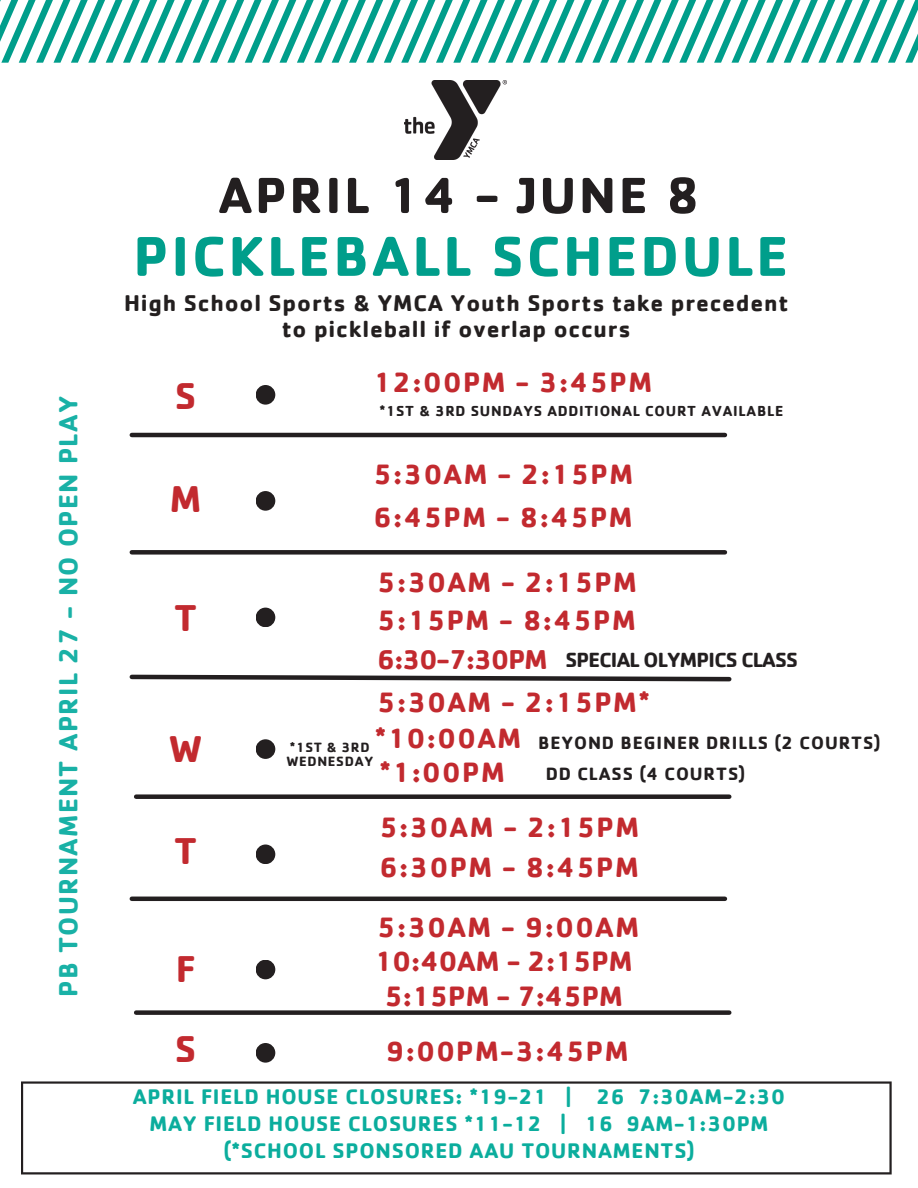
<style>
.page{position:relative;width:918px;height:1188px;background:#fff}
.page>*{position:absolute;margin:0;border:0;box-sizing:border-box;transform-origin:0 0}
.t1{font:700 58.05px "Cachet";letter-spacing:.05em;color:#009e8b}
.t2{font:700 52.65px "Cachet";letter-spacing:.05em;color:#231f20}
.t3{font:700 38.55px "Cachet";color:#c22a2f}
.t4{font:700 28.95px "Cachet";letter-spacing:.05em;color:#c22a2f}
.t5{font:700 28.95px "Cachet";color:#c22a2f}
.t6{font:700 28.2px "Cachet";letter-spacing:-.03em;color:#c22a2f}
.t7{font:700 27.15px "Cachet";letter-spacing:.05em;color:#19b1a6}
.t8{font:700 23.55px/25.8px "Cachet";letter-spacing:.035em;color:#231f1f;text-align:center}
.t9{font:700 21.75px/27px "Cachet";letter-spacing:.035em;color:#0bad9d;text-align:center}
.t10{font:700 21.15px "Cachet";letter-spacing:-.035em;color:#231f20}
.t11{font:700 18.45px "Cachet";letter-spacing:.05em;color:#231f20}
.t12{font:700 15px "Cachet";letter-spacing:.05em;color:#231f20}
.t13{font:700 13.95px "Cachet";letter-spacing:.05em;color:#231f20}
</style>
<div class="page">
<svg style="left:0;top:0;width:918px;height:62px"></svg>
<svg style="left:21px;top:1081px;width:871px;height:94px"></svg>
<img style="left:405px;top:80px;width:102px;height:79px">
<div style="left:256px;top:385px;width:19px;height:20px;background:#231f20;border-radius:50%"></div>
<div style="left:256px;top:491px;width:19px;height:20px;background:#231f20;border-radius:50%"></div>
<div style="left:256px;top:608px;width:19px;height:19px;background:#231f20;border-radius:50%"></div>
<div style="left:256px;top:739px;width:19px;height:20px;background:#231f20;border-radius:50%"></div>
<div style="left:256px;top:845px;width:19px;height:19px;background:#231f20;border-radius:50%"></div>
<div style="left:256px;top:960px;width:19px;height:19px;background:#231f20;border-radius:50%"></div>
<hr style="left:132px;top:433px;width:593px;height:4px;background:#231f20">
<div style="left:132px;top:550px;width:593px;height:5px;background:#231f20"></div>
<svg style="left:129px;top:674px;width:603px;height:8px"></svg>
<div style="left:136px;top:794px;width:593px;height:5px;background:#231f20"></div>
<hr style="left:132px;top:897px;width:593px;height:4px;background:#231f20">
<div style="left:256px;top:1043px;width:19px;height:20px;background:#231f20;border-radius:50%"></div>
<div style="left:136px;top:1010px;width:593px;height:5px;background:#231f20"></div>
<h2 class="t7" style="left:51px;top:997px;width:603px;rotate:-90deg">PB TOURNAMENT APRIL 27 - NO OPEN PLAY</h2>
<p class="t2" style="left:218px;top:161px;width:483px">APRIL 14 - JUNE 8</p>
<p class="t1" style="left:133px;top:219px;width:656px">PICKLEBALL SCHEDULE</p>
<h2 class="t8" style="left:124px;top:289px;width:666px">High School Sports &amp; YMCA Youth Sports take precedent to pickleball if overlap occurs</h2>
<p class="t3" style="left:175px;top:371px;width:23px">S</p>
<h2 class="t3" style="left:170px;top:474px;width:33px">M</h2>
<h2 class="t3" style="left:174px;top:592px;width:24px">T</h2>
<p class="t3" style="left:169px;top:724px;width:35px">W</p>
<h2 class="t3" style="left:174px;top:826px;width:24px">T</h2>
<h2 class="t3" style="left:176px;top:943px;width:21px">F</h2>
<p class="t3" style="left:175px;top:1024px;width:23px">S</p>
<h4 class="t4" style="left:373px;top:363px;width:280px">12:00PM - 3:45PM</h4>
<h6 class="t12" style="left:379px;top:402px;width:405px">*1ST &amp; 3RD SUNDAYS ADDITIONAL COURT AVAILABLE</h6>
<h2 class="t4" style="left:373px;top:455px;width:261px">5:30AM - 2:15PM</h2>
<h2 class="t4" style="left:373px;top:498px;width:261px">6:45PM - 8:45PM</h2>
<p class="t4" style="left:377px;top:563px;width:261px">5:30AM - 2:15PM</p>
<h2 class="t4" style="left:377px;top:602px;width:260px">5:15PM - 8:45PM</h2>
<h5 class="t6" style="left:377px;top:641px;width:172px">6:30-7:30PM</h5>
<h2 class="t10" style="left:565px;top:646px;width:234px">SPECIAL OLYMPICS CLASS</h2>
<h2 class="t4" style="left:377px;top:683px;width:274px">5:30AM - 2:15PM*</h2>
<p class="t4" style="left:375px;top:720px;width:148px">*10:00AM</p>
<h2 class="t11" style="left:538px;top:731px;width:344px">BEYOND BEGINER DRILLS (2 COURTS)</h2>
<h2 class="t13" style="left:290px;top:738px;width:81px">*1ST &amp; 3RD</h2>
<p class="t13" style="left:286px;top:753px;width:88px">WEDNESDAY</p>
<h2 class="t4" style="left:379px;top:754px;width:127px">*1:00PM</h2>
<p class="t11" style="left:546px;top:762px;width:201px">DD CLASS (4 COURTS)</p>
<p class="t4" style="left:379px;top:809px;width:261px">5:30AM - 2:15PM</p>
<h2 class="t4" style="left:379px;top:848px;width:261px">6:30PM - 8:45PM</h2>
<p class="t4" style="left:377px;top:908px;width:263px">5:30AM - 9:00AM</p>
<p class="t5" style="left:375px;top:943px;width:259px">10:40AM - 2:15PM</p>
<h6 class="t5" style="left:384px;top:977px;width:240px">5:15PM - 7:45PM</h6>
<h2 class="t4" style="left:386px;top:1033px;width:244px">9:00PM-3:45PM</h2>
<h1 class="t9" style="left:133px;top:1083px;width:654px">APRIL FIELD HOUSE CLOSURES: *19-21 | 26 7:30AM-2:30<br>MAY FIELD HOUSE CLOSURES *11-12 | 16 9AM-1:30PM (*SCHOOL SPONSORED AAU TOURNAMENTS)</h1>
</div>
